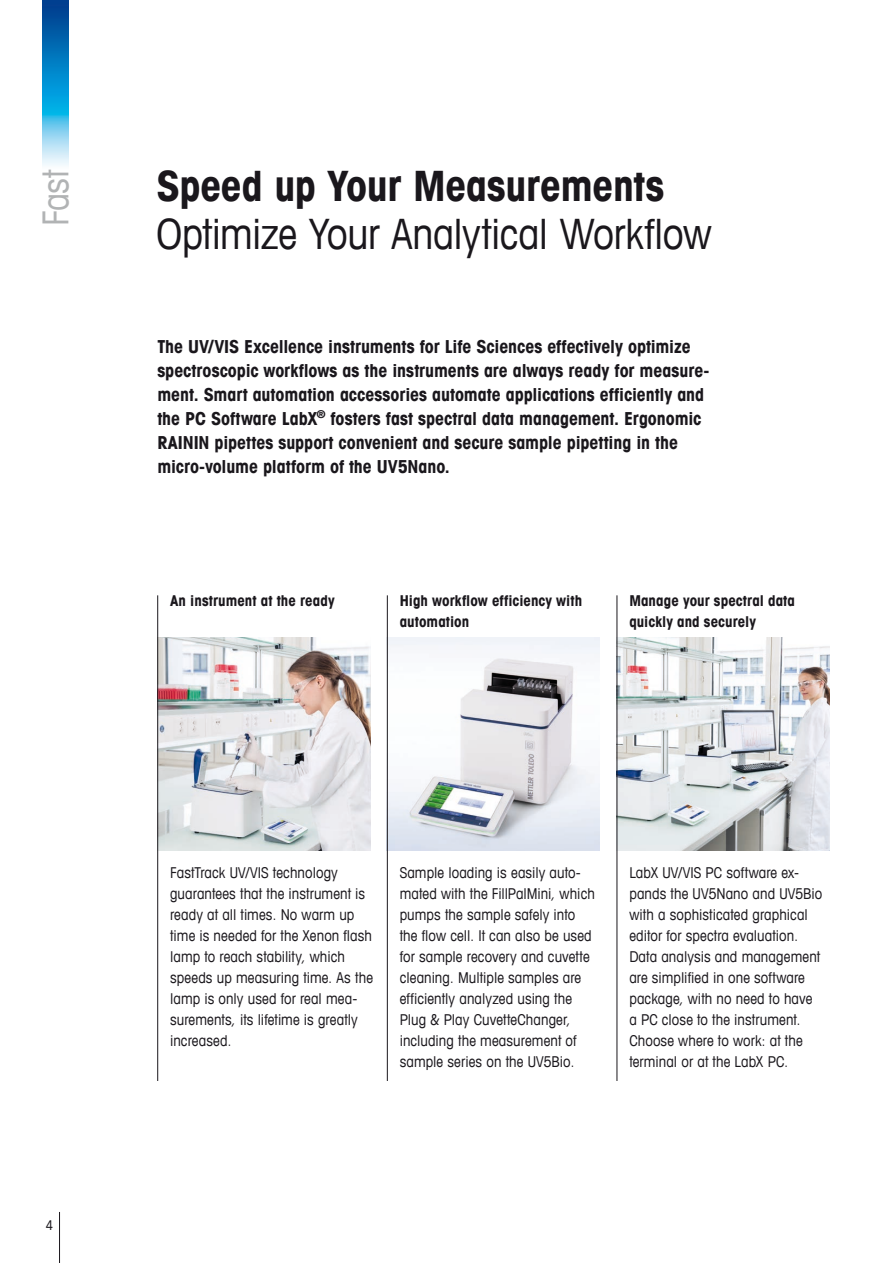
<style>
.page{position:relative;width:893px;height:1263px;background:#fff}
.page>*{position:absolute;margin:0;border:0;box-sizing:border-box;transform-origin:0 0}
._01_1_headline_book{font:condensed 42px "Avant Garde Com";letter-spacing:-.01em;color:#1a171c}
._01_1_headline_book-2{font:700 condensed 42px "Avant Garde Com";letter-spacing:-.01em;color:#1a171c}
._02_vertical_text{font:condensed 36px "Avant Garde Com";color:#b1b3b4}
.t1{font:700 condensed 18px/24px "Avant Garde Com";letter-spacing:-.005em;color:#1a171c}
._12_Running_Text_10{font:condensed 15px/21px "Avant Garde Com";letter-spacing:.005em;color:#1a171c}
.e_Text_10_14_Bold{font:condensed 15px/21px "Avant Garde Com";letter-spacing:.005em;color:#1a171c}
._12_Running_Text_10-2{font:700 condensed 15px/21px "Avant Garde Com";letter-spacing:.005em;color:#1a171c}
.t2{font:condensed 13.5px "Avant Garde Com";color:#1a171c}
</style>
<div class="page">
<hr style="left:59px;top:1212px;width:1px;height:51px;background:#1a171c">
<img style="left:43px;top:0;width:25px;height:166px">
<img style="left:618px;top:638px;width:211px;height:212px">
<img style="left:388px;top:638px;width:212px;height:212px">
<img style="left:158px;top:638px;width:212px;height:212px">
<hr style="left:387px;top:595px;width:1px;height:486px;background:#1a171c">
<hr style="left:157px;top:595px;width:1px;height:486px;background:#1a171c">
<hr style="left:617px;top:595px;width:1px;height:486px;background:#1a171c">
<p class="_02_vertical_text" style="left:33px;top:226px;width:58px;rotate:-90deg">Fast</p>
<p class="_01_1_headline_book-2" style="left:156px;top:158px;width:509px">Speed up Your Measurements</p>
<p class="_01_1_headline_book" style="left:156px;top:207px;width:556px">Optimize Your Analytical Workflow</p>
<p class="t1" style="left:157px;top:334px;width:554px">The UV/VIS Excellence instruments for Life Sciences effectively optimize spectroscopic workflows as the instruments are always ready for measure&shy;ment. Smart automation accessories automate applications efficiently and the PC Software LabX<sup>®</sup> fosters fast spectral data management. Ergonomic RAININ pipettes support convenient and secure sample pipetting in the micro-volume platform of the UV5Nano.</p>
<p class="_12_Running_Text_10-2" style="left:170px;top:590px;width:166px">An instrument at the ready</p>
<p class="_12_Running_Text_10-2" style="left:400px;top:590px;width:184px">High workflow efficiency with automation</p>
<p class="_12_Running_Text_10-2" style="left:629px;top:590px;width:167px">Manage your spectral data quickly and securely</p>
<p class="t2" style="left:46px;top:1217px;width:9px">4</p>
<p class="e_Text_10_14_Bold" style="left:170px;top:862px;width:204px">FastTrack UV/VIS technology guarantees that the instrument is ready at all times. No warm up time is needed for the Xenon flash lamp to reach stability, which speeds up measuring time. As the lamp is only used for real mea&shy;surements, its lifetime is greatly increased.</p>
<p class="_12_Running_Text_10" style="left:629px;top:862px;width:195px">LabX UV/VIS PC software ex&shy;pands the UV5Nano and UV5Bio with a sophisticated graphical editor for spectra evaluation.<br>Data analysis and management are simplified in one software package, with no need to have a PC close to the instrument.<br>Choose where to work: at the terminal or at the LabX PC.</p>
<p class="_12_Running_Text_10" style="left:400px;top:862px;width:197px">Sample loading is easily auto&shy;mated with the FillPalMini, which pumps the sample safely into the flow cell. It can also be used for sample recovery and cuvette cleaning. Multiple samples are efficiently analyzed using the<br>Plug &amp; Play CuvetteChanger, including the measurement of sample series on the UV5Bio.</p>
</div>
